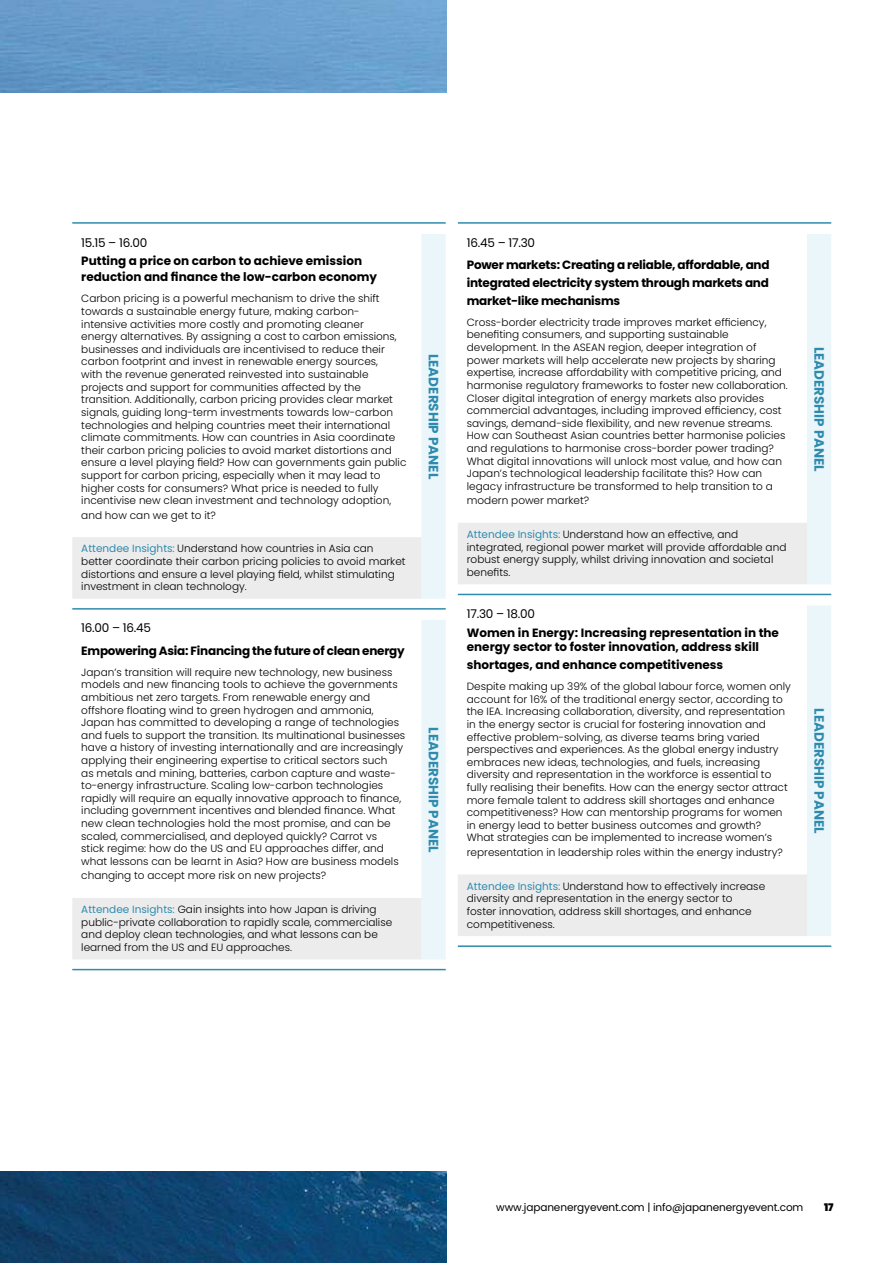
<style>
.page{position:relative;width:893px;height:1263px;background:#fff}
.page>*{position:absolute;margin:0;border:0;box-sizing:border-box;transform-origin:0 0}
.t1{font:700 13.5px "Poppins";color:#2f8bad}
.t2{font:700 12px/18px "Poppins";color:#000}
.t3{font:700 12px "Poppins";letter-spacing:-.02em;color:#000}
.t4{font:12px "Poppins";letter-spacing:-.02em;color:#000}
.t5{font:300 10.5px/12.6px "Poppins";color:#000}
.t6{font:10.5px "Poppins";letter-spacing:-.01em;color:#000}
.t7{font:900 10.5px "Poppins";color:#000}
.s1{font-weight:400;color:#2f8bad}
</style>
<div class="page">
<img style="left:0;top:0;width:446px;height:1263px">
<div style="left:0;top:93px;width:833px;height:1077px;background:#fff"></div>
<div style="left:421px;top:234px;width:25px;height:725px;background:#eaf6fa"></div>
<svg style="left:72px;top:537px;width:349px;height:422px"></svg>
<hr style="left:72px;top:222px;width:374px;height:2px;background:#2f8bad">
<hr style="left:72px;top:608px;width:374px;height:2px;background:#2f8bad">
<hr style="left:72px;top:969px;width:374px;height:1px;background:#2f8bad">
<div style="left:807px;top:234px;width:24px;height:702px;background:#eaf6fa"></div>
<svg style="left:458px;top:523px;width:349px;height:413px"></svg>
<hr style="left:458px;top:222px;width:373px;height:2px;background:#2f8bad">
<hr style="left:458px;top:594px;width:373px;height:1px;background:#2f8bad">
<hr style="left:458px;top:945px;width:373px;height:2px;background:#2f8bad">
<p class="t4" style="left:81px;top:235px;width:67px">15.15 – 16.00</p>
<p class="t2" style="left:81px;top:253px;width:297px;line-height:16.2px">Putting a price on carbon to achieve emission reduction and finance the low-carbon economy</p>
<p class="t5" style="left:81px;top:293px;width:327px">Carbon pricing is a powerful mechanism to drive the shift towards a sustainable energy future, making carbon&shy;intensive activities more costly and promoting cleaner<br>energy alternatives. By assigning a cost to carbon emissions, businesses and individuals are incentivised to reduce their carbon footprint and invest in renewable energy sources,<br>with the revenue generated reinvested into sustainable projects and support for communities affected by the transition. Additionally, carbon pricing provides clear market signals, guiding long-term investments towards low-carbon technologies and helping countries meet their international climate commitments. How can countries in Asia coordinate their carbon pricing policies to avoid market distortions and ensure a level playing field? How can governments gain public support for carbon pricing, especially when it may lead to higher costs for consumers? What price is needed to fully incentivise new clean investment and technology adoption,</p>
<p class="t5" style="left:81px;top:509px;width:136px">and how can we get to it?</p>
<p class="t5" style="left:81px;top:542px;width:326px"><span class="s1">Attendee Insights:</span> Understand how countries in Asia can better coordinate their carbon pricing policies to avoid market distortions and ensure a level playing field, whilst stimulating investment in clean technology.</p>
<p class="t4" style="left:81px;top:621px;width:71px">16.00 – 16.45</p>
<p class="t3" style="left:81px;top:643px;width:325px">Empowering Asia: Financing the future of clean energy</p>
<p class="t5" style="left:81px;top:666px;width:325px">Japan’s transition will require new technology, new business models and new financing tools to achieve the governments ambitious net zero targets. From renewable energy and offshore floating wind to green hydrogen and ammonia, Japan has committed to developing a range of technologies and fuels to support the transition. Its multinational businesses have a history of investing internationally and are increasingly applying their engineering expertise to critical sectors such<br>as metals and mining, batteries, carbon capture and waste&shy;to-energy infrastructure. Scaling low-carbon technologies rapidly will require an equally innovative approach to finance, including government incentives and blended finance. What new clean technologies hold the most promise, and can be scaled, commercialised, and deployed quickly? Carrot vs<br>stick regime: how do the US and EU approaches differ, and what lessons can be learnt in Asia? How are business models</p>
<p class="t5" style="left:81px;top:869px;width:247px">changing to accept more risk on new projects?</p>
<p class="t5" style="left:81px;top:903px;width:312px"><span class="s1">Attendee Insights:</span> Gain insights into how Japan is driving public-private collaboration to rapidly scale, commercialise and deploy clean technologies, and what lessons can be learned from the US and EU approaches.</p>
<p class="t1" style="left:441px;top:354px;width:127px;rotate:90deg">LEADERSHIP PANEL</p>
<p class="t1" style="left:441px;top:727px;width:127px;rotate:90deg">LEADERSHIP PANEL</p>
<p class="t4" style="left:467px;top:235px;width:70px">16.45 – 17.30</p>
<p class="t2" style="left:467px;top:256px;width:304px;text-align:justify">Power markets: Creating a reliable, affordable, and integrated electricity system through markets and market-like mechanisms</p>
<p class="t5" style="left:467px;top:316px;width:322px">Cross-border electricity trade improves market efficiency, benefiting consumers, and supporting sustainable development. In the ASEAN region, deeper integration of power markets will help accelerate new projects by sharing expertise, increase affordability with competitive pricing, and harmonise regulatory frameworks to foster new collaboration.<br>Closer digital integration of energy markets also provides commercial advantages, including improved efficiency, cost savings, demand-side flexibility, and new revenue streams.<br>How can Southeast Asian countries better harmonise policies and regulations to harmonise cross-border power trading?<br>What digital innovations will unlock most value, and how can Japan’s technological leadership facilitate this? How can legacy infrastructure be transformed to help transition to a</p>
<p class="t5" style="left:467px;top:494px;width:124px">modern power market?</p>
<p class="t5" style="left:467px;top:528px;width:321px"><span class="s1">Attendee Insights:</span> Understand how an effective, and integrated, regional power market will provide affordable and robust energy supply, whilst driving innovation and societal benefits.</p>
<p class="t4" style="left:467px;top:607px;width:70px">17.30 – 18.00</p>
<p class="t2" style="left:467px;top:625px;width:314px;line-height:14.4px">Women in Energy: Increasing representation in the energy sector to foster innovation, address skill</p>
<p class="t2" style="left:467px;top:656px;width:258px">shortages, and enhance competitiveness</p>
<p class="t5" style="left:467px;top:680px;width:325px">Despite making up 39% of the global labour force, women only account for 16% of the traditional energy sector, according to the IEA. Increasing collaboration, diversity, and representation in the energy sector is crucial for fostering innovation and effective problem-solving, as diverse teams bring varied perspectives and experiences. As the global energy industry embraces new ideas, technologies, and fuels, increasing diversity and representation in the workforce is essential to fully realising their benefits. How can the energy sector attract more female talent to address skill shortages and enhance competitiveness? How can mentorship programs for women in energy lead to better business outcomes and growth?<br>What strategies can be implemented to increase women’s</p>
<p class="t5" style="left:467px;top:846px;width:318px">representation in leadership roles within the energy industry?</p>
<p class="t5" style="left:467px;top:880px;width:300px"><span class="s1">Attendee Insights:</span> Understand how to effectively increase diversity and representation in the energy sector to<br>foster innovation, address skill shortages, and enhance competitiveness.</p>
<p class="t1" style="left:827px;top:346px;width:127px;rotate:90deg">LEADERSHIP PANEL</p>
<p class="t1" style="left:827px;top:708px;width:127px;rotate:90deg">LEADERSHIP PANEL</p>
<p class="t6" style="left:496px;top:1201px;width:309px">www.japanenergyevent.com | info@japanenergyevent.com</p>
<p class="t7" style="left:824px;top:1201px;width:11px">17</p>
</div>
